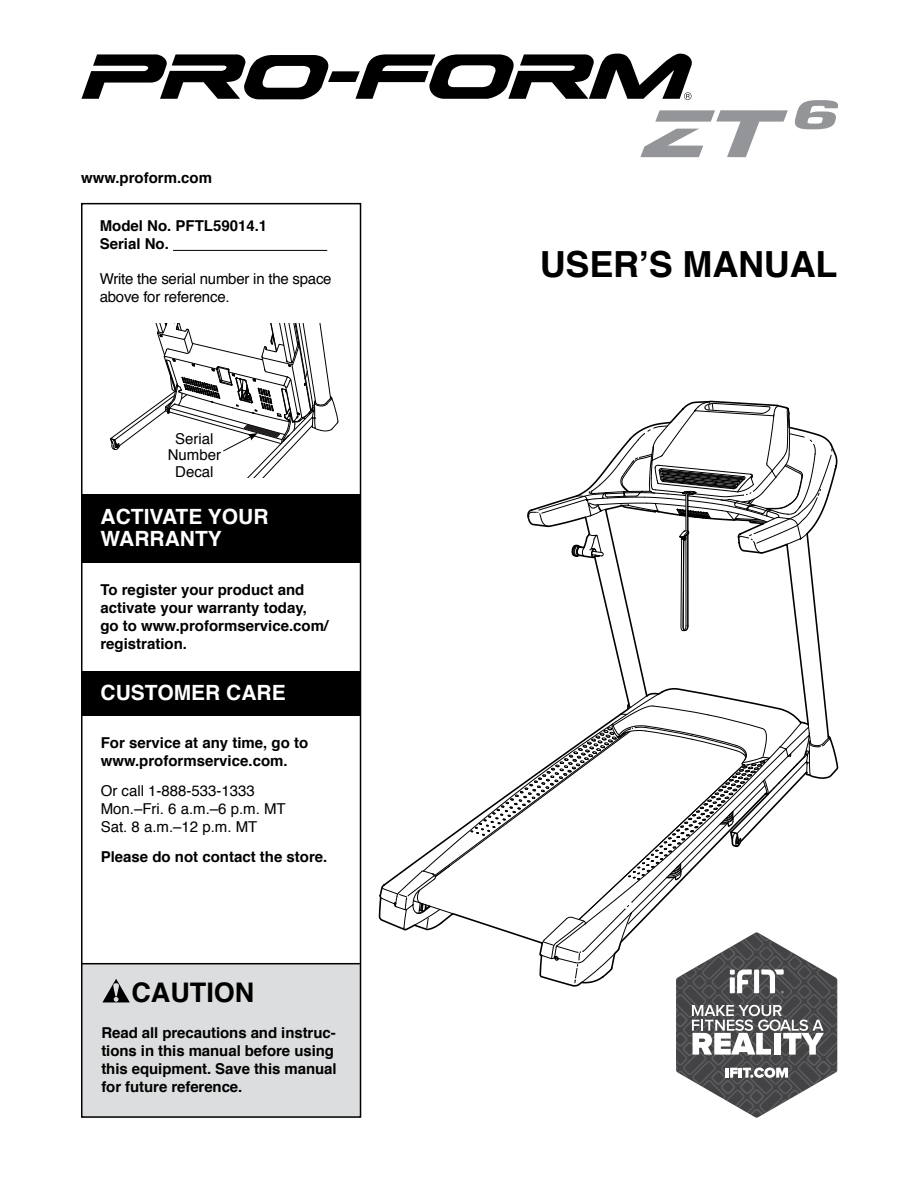
<style>
.page{position:relative;width:918px;height:1188px;background:#fff}
.page>*{position:absolute;margin:0;border:0;box-sizing:border-box;transform-origin:0 0}
.t1{font:700 36px "Helvetica";letter-spacing:-.005em;color:#000}
.t2{font:700 27px "Helvetica";color:#000}
.t3{font:700 21px/22.5px "Helvetica";color:#fff}
.t4{font:700 15px/18px "Helvetica";color:#000}
.t5{font:15px/18px "Helvetica";letter-spacing:-.015em;color:#000}
</style>
<div class="page">
<svg style="left:82px;top:53px;width:757px;height:104px"></svg>
<div style="left:81px;top:964px;width:279px;height:154px;background:#dcddde"></div>
<div style="left:81px;top:203px;width:280px;height:915px;border:2px solid #000"></div>
<hr style="left:173px;top:250px;width:154px;height:1px;background:#000">
<hr style="left:82px;top:963px;width:278px;height:1px;background:#000">
<svg style="left:102px;top:979px;width:28px;height:23px"></svg>
<svg style="left:110px;top:323px;width:229px;height:154px"></svg>
<svg style="left:380px;top:400px;width:457px;height:718px"></svg>
<div style="left:81px;top:495px;width:280px;height:68px;background:#000"></div>
<div style="left:81px;top:671px;width:280px;height:45px;background:#000"></div>
<p class="t4" style="left:81px;top:169px;width:133px">www.proform.com</p>
<p class="t4" style="left:100px;top:217px;width:169px">Model No. PFTL59014.1<br>Serial No.</p>
<p class="t5" style="left:100px;top:270px;width:233px">Write the serial number in the space above for reference.</p>
<p class="t5" style="left:168px;top:431px;width:55px;line-height:16.5px;text-align:center">Serial<br>Number<br>Decal</p>
<h3 class="t3" style="left:101px;top:505px;width:170px">ACTIVATE YOUR<br>WARRANTY</h3>
<p class="t4" style="left:100px;top:581px;width:229px">To register your product and activate your warranty today, go to www.proformservice.com/ registration.</p>
<h3 class="t3" style="left:101px;top:682px;width:187px">CUSTOMER CARE</h3>
<p class="t4" style="left:101px;top:734px;width:209px">For service at any time, go to www.proformservice.com.</p>
<p class="t5" style="left:101px;top:783px;width:187px">Or call 1-888-533-1333<br>Mon.–Fri. 6 a.m.–6 p.m. MT<br>Sat. 8 a.m.–12 p.m. MT</p>
<p class="t4" style="left:101px;top:848px;width:228px">Please do not contact the store.</p>
<h2 class="t2" style="left:131px;top:971px;width:124px">CAUTION</h2>
<p class="t4" style="left:101px;top:1024px;width:237px">Read all precautions and instruc&shy;tions in this manual before using this equipment. Save this manual for future reference.</p>
<h1 class="t1" style="left:540px;top:236px;width:299px">USER’S MANUAL</h1>
</div>
